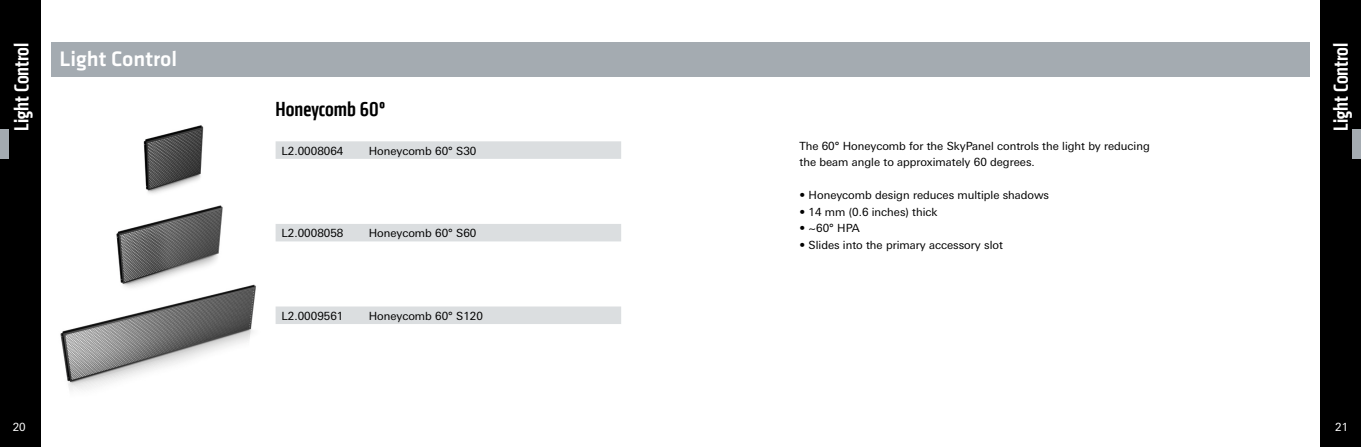
<style>
.page{position:relative;width:1361px;height:447px;background:#fff}
.page>*{position:absolute;margin:0;border:0;box-sizing:border-box;transform-origin:0 0}
.Kapitelüberschrift{font:500 21.75px "Klavika";color:#fff}
.Reiter_Hochkant{font:500 condensed 21px "Klavika CH";color:#fff}
.Headlines{font:500 condensed 21px "Klavika CH";color:#000}
.Einzug_3_mm{font:11.25px "Linotype Univers Basic";color:#000}
.Fließtext{font:11.25px/16.5px "Linotype Univers Basic";color:#000}
.Head_Bold{font:11.25px "Linotype Univers Basic";color:#000}
.t1{font:11.25px "Linotype Univers Basic";color:#fff}
.s1{font-family:"Linotype Univers 430"}
</style>
<div class="page">
<div style="left:1320px;top:0;width:41px;height:446px;background:#000"></div>
<div style="left:51px;top:43px;width:629px;height:34px;background:#a4abb1"></div>
<div style="left:680px;top:43px;width:630px;height:34px;background:#a4abb1"></div>
<div style="left:0;top:0;width:40px;height:446px;background:#000"></div>
<img style="left:143px;top:125px;width:61px;height:69px">
<img style="left:116px;top:205px;width:107px;height:59px">
<div style="left:276px;top:141px;width:345px;height:18px;background:#dbdee0"></div>
<div style="left:276px;top:224px;width:345px;height:17px;background:#dbdee0"></div>
<div style="left:291px;top:306px;width:330px;height:18px;background:#dbdee0"></div>
<div style="left:1352px;top:129px;width:9px;height:29px;background:#a4abb1"></div>
<div style="left:0;top:129px;width:9px;height:29px;background:#a4abb1"></div>
<img style="left:40px;top:264px;width:251px;height:158px">
<p class="Reiter_Hochkant" style="left:8px;top:131px;width:90px;rotate:-90deg">Light Control</p>
<p class="Reiter_Hochkant" style="left:1327px;top:131px;width:90px;rotate:-90deg">Light Control</p>
<p class="Kapitelüberschrift" style="left:60px;top:44px;width:119px">Light Control</p>
<p class="Headlines" style="left:276px;top:96px;width:112px">Honeycomb 60º</p>
<p class="Head_Bold" style="left:282px;top:144px;width:63px">L2.0008064</p>
<p class="Head_Bold" style="left:369px;top:144px;width:109px">Honeycomb 60¡ S30</p>
<p class="Fließtext" style="left:799px;top:137px;width:352px">The 60¡ Honeycomb for the SkyPanel controls the light by reducing the beam angle to approximately 60 degrees.</p>
<p class="Einzug_3_mm" style="left:799px;top:189px;width:251px"><span class="s1">•</span> Honeycomb design reduces multiple shadows</p>
<p class="Einzug_3_mm" style="left:799px;top:205px;width:139px"><span class="s1">•</span> 14 mm (0.6 inches) thick</p>
<p class="Einzug_3_mm" style="left:799px;top:222px;width:62px"><span class="s1">•</span> ~60¡ HPA</p>
<p class="Einzug_3_mm" style="left:799px;top:238px;width:205px"><span class="s1">•</span> Slides into the primary accessory slot</p>
<p class="Head_Bold" style="left:282px;top:226px;width:63px">L2.0008058</p>
<p class="Head_Bold" style="left:369px;top:226px;width:109px">Honeycomb 60¡ S60</p>
<p class="Head_Bold" style="left:282px;top:309px;width:63px">L2.0009561</p>
<p class="Head_Bold" style="left:369px;top:309px;width:116px">Honeycomb 60¡ S120</p>
<p class="t1" style="left:13px;top:420px;width:15px">20</p>
<p class="t1" style="left:1335px;top:420px;width:15px">21</p>
</div>
